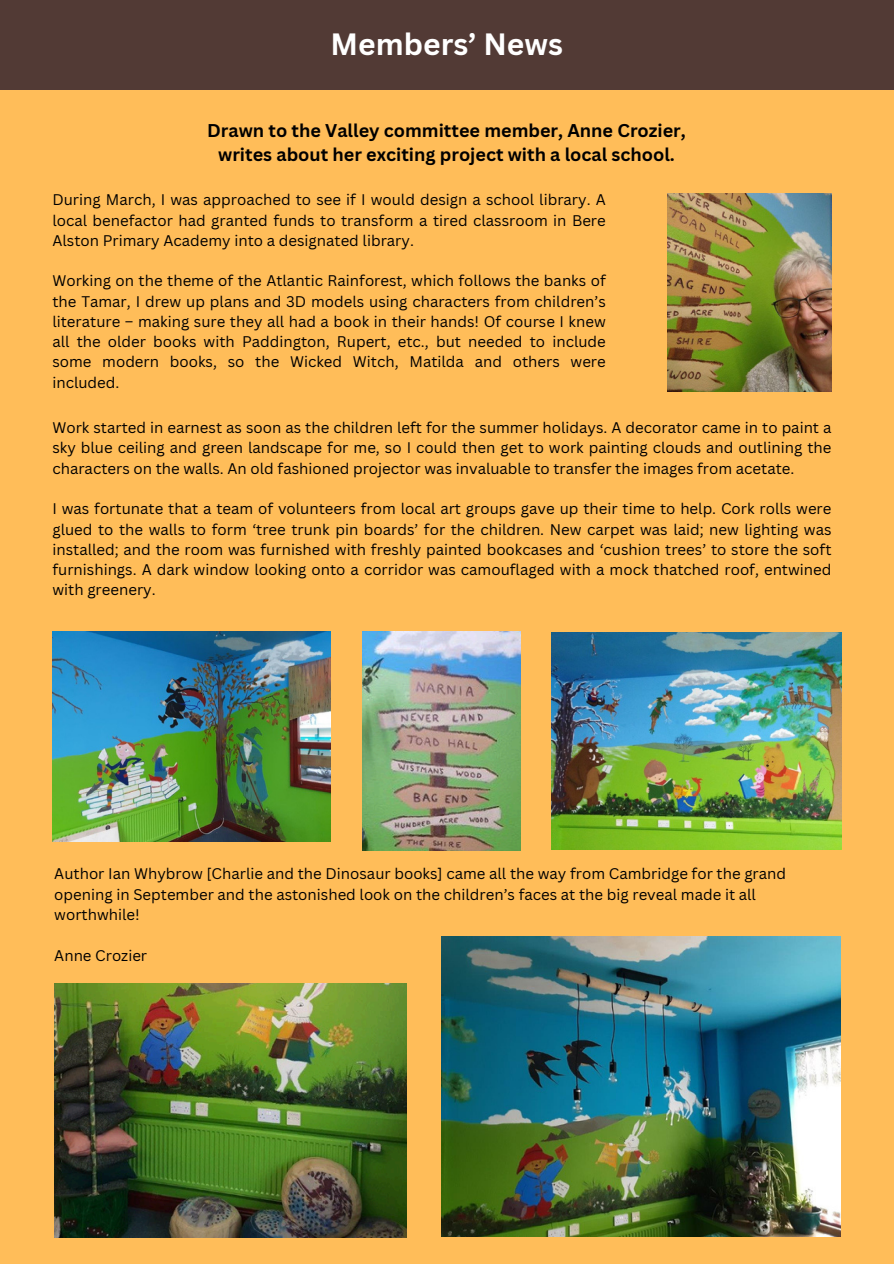
<style>
.page{position:relative;width:894px;height:1264px;background:#fff}
.page>*{position:absolute;margin:0;border:0;box-sizing:border-box;transform-origin:0 0}
.t1{font:700 30px "Canva Sans";color:#fff}
.t2{font:700 18px/24.8px "Canva Sans";color:#000;text-align:center}
.t3{font:15px/20.2px "Canva Sans";color:#000;text-align:justify}
</style>
<div class="page">
<div style="left:0;top:0;width:893px;height:1263px;background:#ffbd59"></div>
<div style="left:0;top:0;width:893px;height:89px;background:#523a35"></div>
<img style="left:667px;top:193px;width:164px;height:198px">
<img style="left:52px;top:631px;width:278px;height:210px">
<img style="left:551px;top:632px;width:290px;height:217px">
<img style="left:362px;top:631px;width:158px;height:219px">
<img style="left:441px;top:937px;width:399px;height:299px">
<img style="left:54px;top:983px;width:352px;height:253px">
<h1 class="t1" style="left:330px;top:23px;width:234px">Members’ News</h1>
<p class="t2" style="left:207px;top:117px;width:480px">Drawn to the Valley committee member, Anne Crozier, writes about her exciting project with a local school.</p>
<p class="t3" style="left:52px;top:189px;width:554px">During March, I was approached to see if I would design a school library. A local benefactor had granted funds to transform a tired classroom in Bere Alston Primary Academy into a designated library.</p>
<p class="t3" style="left:52px;top:270px;width:554px">Working on the theme of the Atlantic Rainforest, which follows the banks of the Tamar, I drew up plans and 3D models using characters from children’s literature – making sure they all had a book in their hands! Of course I knew all the older books with Paddington, Rupert, etc., but needed to include some modern books, so the Wicked Witch, Matilda and others were included.</p>
<p class="t3" style="left:52px;top:417px;width:780px">Work started in earnest as soon as the children left for the summer holidays. A decorator came in to paint a sky blue ceiling and green landscape for me, so I could then get to work painting clouds and outlining the characters on the walls. An old fashioned projector was invaluable to transfer the images from acetate.</p>
<p class="t3" style="left:52px;top:498px;width:780px">I was fortunate that a team of volunteers from local art groups gave up their time to help. Cork rolls were glued to the walls to form ‘tree trunk pin boards’ for the children. New carpet was laid; new lighting was installed; and the room was furnished with freshly painted bookcases and ‘cushion trees’ to store the soft furnishings. A dark window looking onto a corridor was camouflaged with a mock thatched roof, entwined with greenery.</p>
<p class="t3" style="left:54px;top:863px;width:733px;text-align:left">Author Ian Whybrow [Charlie and the Dinosaur books] came all the way from Cambridge for the grand opening in September and the astonished look on the children’s faces at the big reveal made it all worthwhile!</p>
<p class="t3" style="left:54px;top:944px;width:94px">Anne Crozier</p>
</div>
